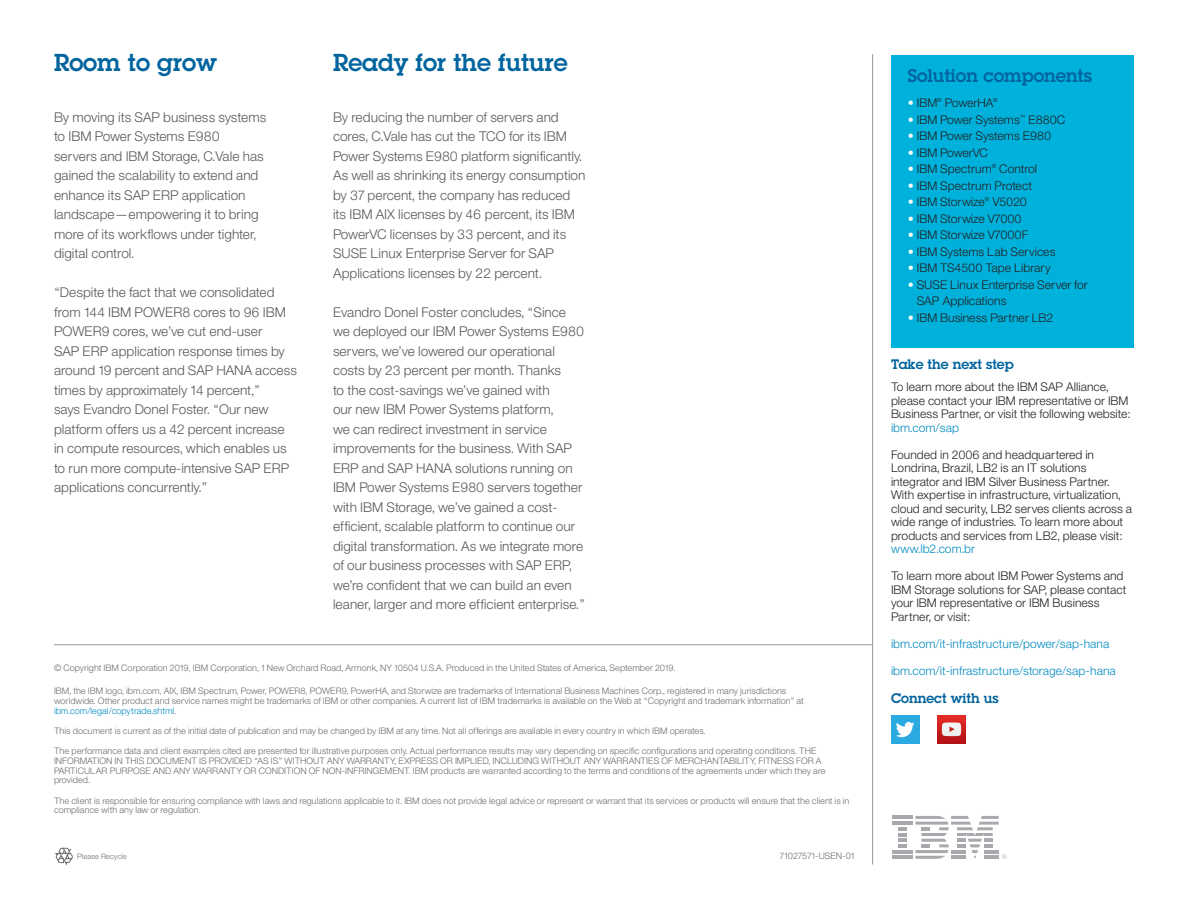
<style>
.page{position:relative;width:1188px;height:918px;background:#fff}
.page>*{position:absolute;margin:0;border:0;box-sizing:border-box;transform-origin:0 0}
.Head_-_Color_A{font:600 24px "Lubalin Graph Std";color:#00649e}
.Sidebar_-_head_-_Col{font:600 18px "Lubalin Graph Std";color:#00649e}
.Body{font:13.5px/19.5px "Helv Neue Lightfor IBM";color:#57585a}
.Sidebar_-_head_-__Fo{font:600 13.5px "Lubalin Graph Std";color:#00649e}
.Sidebar_-_subhead{font:600 13.5px "Lubalin Graph Std";color:#00649e}
.Sidebar_-_body_-__Ta{font:12px/13.5px "Helv Neue Lightfor IBM";color:#231f20}
.Sidebar_-_body_-__Ta-2{font:12px "Helv Neue Lightfor IBM";color:#008ac0}
.Sign-off_legal{font:9px/9.8px "Helv Neue Lightfor IBM";color:#6c6d70}
.Sign-off_-_address{font:9px "Helv Neue Lightfor IBM";color:#6c6d70}
.Sign-off_-_pub_numbe{font:9px "Helv Neue Lightfor IBM";color:#6c6d70}
.t1{font:7.5px "Helv Neue Lightfor IBM";letter-spacing:.005em;color:#6c6d70}
.s1{color:#008ac0}
.s2{color:#fff}
</style>
<div class="page">
<hr style="left:892px;top:816px;width:21px;height:3px;background:#a8a9ad">
<hr style="left:892px;top:822px;width:21px;height:3px;background:#a8a9ad">
<hr style="left:892px;top:850px;width:21px;height:3px;background:#a8a9ad">
<svg style="left:898px;top:827px;width:9px;height:20px"></svg>
<hr style="left:892px;top:856px;width:21px;height:3px;background:#a8a9ad">
<svg style="left:915px;top:816px;width:92px;height:43px"></svg>
<hr style="left:54px;top:644px;width:818px;height:1px;background:#939598">
<svg style="left:55px;top:848px;width:18px;height:17px"></svg>
<hr style="left:872px;top:54px;width:1px;height:811px;background:#939598">
<div style="left:891px;top:55px;width:243px;height:293px;background:#00b1dc"></div>
<div style="left:891px;top:716px;width:28px;height:28px;background:#2aaae1"></div>
<svg style="left:896px;top:722px;width:18px;height:15px"></svg>
<img style="left:937px;top:716px;width:28px;height:28px">
<p class="Head_-_Color_A" style="left:54px;top:47px;width:165px">Room to grow</p>
<p class="Body" style="left:54px;top:107px;width:214px">By moving its SAP business systems to IBM Power Systems E980<br>servers and IBM Storage, C.Vale has gained the scalability to extend and enhance its SAP ERP application landscape—empowering it to bring more of its workflows under tighter, digital control.</p>
<p class="Body" style="left:54px;top:282px;width:244px">“Despite the fact that we consolidated from 144 IBM POWER8 cores to 96 IBM POWER9 cores, we’ve cut end-user<br>SAP ERP application response times by around 19 percent and SAP HANA access times by approximately 14 percent,”<br>says Evandro Donel Foster. “Our new platform offers us a 42 percent increase in compute resources, which enables us to run more compute-intensive SAP ERP applications concurrently.”</p>
<p class="Head_-_Color_A" style="left:333px;top:47px;width:236px">Ready for the future</p>
<p class="Body" style="left:333px;top:107px;width:254px">By reducing the number of servers and cores, C.Vale has cut the TCO for its IBM Power Systems E980 platform significantly.<br>As well as shrinking its energy consumption by 37 percent, the company has reduced its IBM AIX licenses by 46 percent, its IBM PowerVC licenses by 33 percent, and its SUSE Linux Enterprise Server for SAP Applications licenses by 22 percent.</p>
<p class="Body" style="left:333px;top:302px;width:254px">Evandro Donel Foster concludes, “Since we deployed our IBM Power Systems E980 servers, we’ve lowered our operational costs by 23 percent per month. Thanks<br>to the cost-savings we’ve gained with<br>our new IBM Power Systems platform,<br>we can redirect investment in service improvements for the business. With SAP ERP and SAP HANA solutions running on IBM Power Systems E980 servers together with IBM Storage, we’ve gained a cost&shy;efficient, scalable platform to continue our digital transformation. As we integrate more of our business processes with SAP ERP, we’re confident that we can build an even leaner, larger and more efficient enterprise.”</p>
<p class="Sign-off_-_address" style="left:54px;top:662px;width:623px">© Copyright IBM Corporation 2019, IBM Corporation, 1 New Orchard Road, Armonk, NY 10504 U.S.A. Produced in the United States of America, September 2019.</p>
<p class="Sign-off_legal" style="left:54px;top:686px;width:752px">IBM, the IBM logo, ibm.com, AIX, IBM Spectrum, Power, POWER8, POWER9, PowerHA, and Storwize are trademarks of International Business Machines Corp., registered in many jurisdictions worldwide. Other product and service names might be trademarks of IBM or other companies. A current list of IBM trademarks is available on the Web at “Copyright and trademark information” at <span class="s1">ibm.com/legal/copytrade.shtml</span>.</p>
<p class="Sign-off_legal" style="left:54px;top:726px;width:653px">This document is current as of the initial date of publication and may be changed by IBM at any time. Not all offerings are available in every country in which IBM operates.</p>
<p class="Sign-off_legal" style="left:54px;top:746px;width:773px">The performance data and client examples cited are presented for illustrative purposes only. Actual performance results may vary depending on specific configurations and operating conditions. THE INFORMATION IN THIS DOCUMENT IS PROVIDED “AS IS” WITHOUT ANY WARRANTY, EXPRESS OR IMPLIED, INCLUDING WITHOUT ANY WARRANTIES OF MERCHANTABILITY, FITNESS FOR A PARTICULAR PURPOSE AND ANY WARRANTY OR CONDITION OF NON-INFRINGEMENT. IBM products are warranted according to the terms and conditions of the agreements under which they are provided.</p>
<p class="Sign-off_legal" style="left:54px;top:795px;width:797px">The client is responsible for ensuring compliance with laws and regulations applicable to it. IBM does not provide legal advice or represent or warrant that its services or products will ensure that the client is in compliance with any law or regulation.</p>
<p class="t1" style="left:77px;top:852px;width:51px">Please Recycle</p>
<p class="Sign-off_-_pub_numbe" style="left:780px;top:850px;width:76px">71027571-USEN-01</p>
<p class="Sidebar_-_head_-_Col" style="left:908px;top:63px;width:186px">Solution components</p>
<p class="Sidebar_-_body_-__Ta" style="left:908px;top:96px;width:92px"><span class="s2">•</span> IBM<sup>®</sup> PowerHA<sup>®</sup></p>
<p class="Sidebar_-_body_-__Ta" style="left:908px;top:112px;width:159px"><span class="s2">•</span> IBM Power Systems<sup>™</sup> E880C</p>
<p class="Sidebar_-_body_-__Ta" style="left:908px;top:129px;width:145px"><span class="s2">•</span> IBM Power Systems E980</p>
<p class="Sidebar_-_body_-__Ta" style="left:908px;top:145px;width:82px"><span class="s2">•</span> IBM PowerVC</p>
<p class="Sidebar_-_body_-__Ta" style="left:908px;top:162px;width:131px"><span class="s2">•</span> IBM Spectrum<sup>®</sup> Control</p>
<p class="Sidebar_-_body_-__Ta" style="left:908px;top:178px;width:126px"><span class="s2">•</span> IBM Spectrum Protect</p>
<p class="Sidebar_-_body_-__Ta" style="left:908px;top:195px;width:121px"><span class="s2">•</span> IBM Storwize<sup>®</sup> V5020</p>
<p class="Sidebar_-_body_-__Ta" style="left:908px;top:211px;width:116px"><span class="s2">•</span> IBM Storwize V7000</p>
<p class="Sidebar_-_body_-__Ta" style="left:908px;top:228px;width:122px"><span class="s2">•</span> IBM Storwize V7000F</p>
<p class="Sidebar_-_body_-__Ta" style="left:908px;top:244px;width:149px"><span class="s2">•</span> IBM Systems Lab Services</p>
<p class="Sidebar_-_body_-__Ta" style="left:908px;top:261px;width:144px"><span class="s2">•</span> IBM TS4500 Tape Library</p>
<p class="Sidebar_-_body_-__Ta" style="left:917px;top:276px;width:172px;line-height:16.5px;text-indent:-9px"><span class="s2">•</span> SUSE Linux Enterprise Server for<br>SAP Applications</p>
<p class="Sidebar_-_body_-__Ta" style="left:908px;top:310px;width:147px"><span class="s2">•</span> IBM Business Partner LB2</p>
<p class="Sidebar_-_head_-__Fo" style="left:891px;top:355px;width:124px">Take the next step</p>
<p class="Sidebar_-_body_-__Ta" style="left:891px;top:380px;width:242px">To learn more about the IBM SAP Alliance, please contact your IBM representative or IBM Business Partner, or visit the following website: <span class="s1">ibm.com/sap</span></p>
<p class="Sidebar_-_body_-__Ta" style="left:891px;top:447px;width:243px">Founded in 2006 and headquartered in Londrina, Brazil, LB2 is an IT solutions integrator and IBM Silver Business Partner.<br>With expertise in infrastructure, virtualization, cloud and security, LB2 serves clients across a wide range of industries. To learn more about products and services from LB2, please visit: <span class="s1">www.lb2.com.br</span></p>
<p class="Sidebar_-_body_-__Ta" style="left:891px;top:569px;width:237px">To learn more about IBM Power Systems and IBM Storage solutions for SAP, please contact your IBM representative or IBM Business Partner, or visit:</p>
<p class="Sidebar_-_body_-__Ta-2" style="left:891px;top:636px;width:220px">ibm.com/it-infrastructure/power/sap-hana</p>
<p class="Sidebar_-_body_-__Ta-2" style="left:891px;top:663px;width:226px">ibm.com/it-infrastructure/storage/sap-hana</p>
<p class="Sidebar_-_subhead" style="left:891px;top:689px;width:109px">Connect with us</p>
</div>
